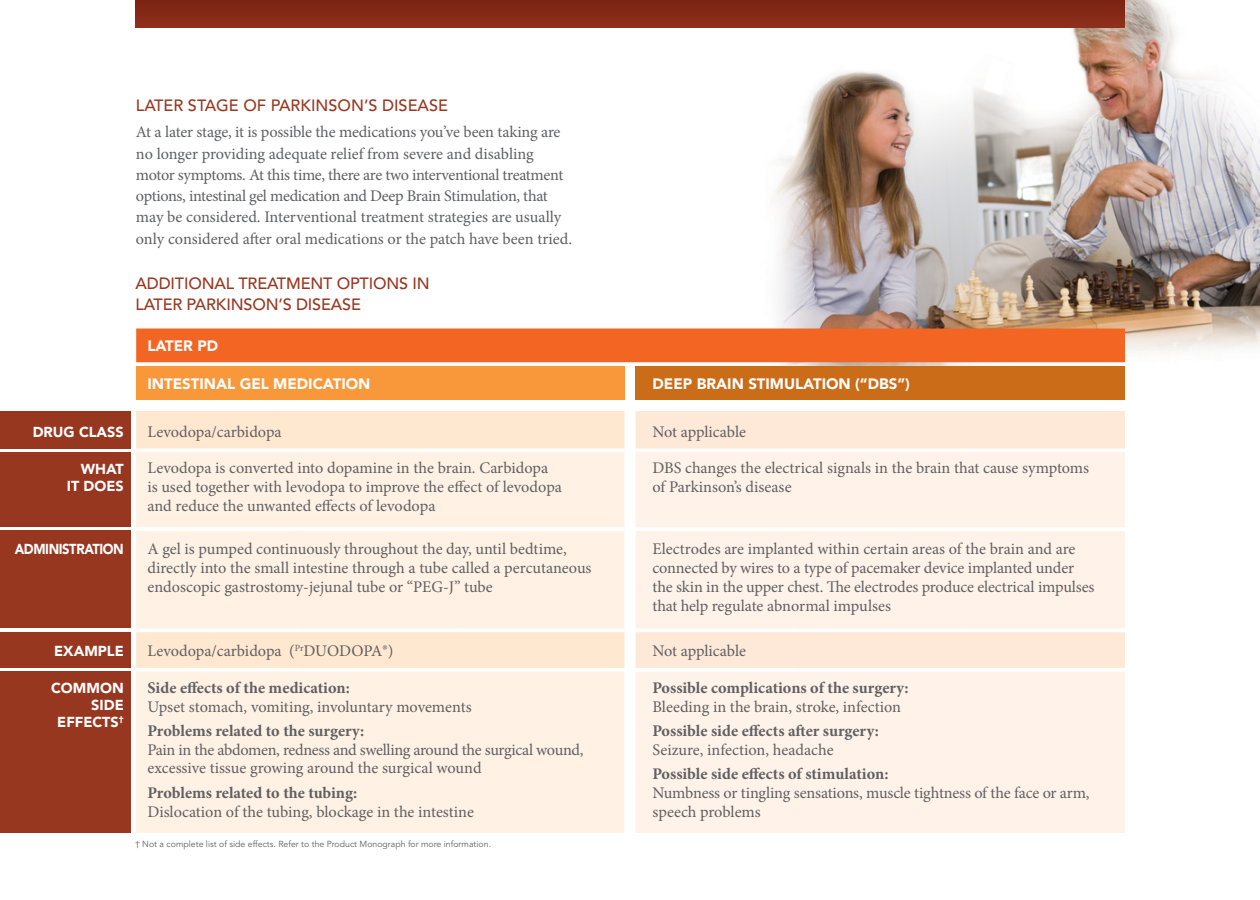
<style>
.page{position:relative;width:1260px;height:900px;background:#fff}
.page>*{position:absolute;margin:0;border:0;box-sizing:border-box;transform-origin:0 0}
.t1{font:16.25px/18.8px "Minion Pro";letter-spacing:-.005em;color:#5f6062}
.t2{font:700 16.25px "Minion Pro";color:#5f6062}
.t3{font:500 16.25px/21.2px "Avenir";letter-spacing:-.01em;color:#983720}
.t4{font:900 15px "Avenir";color:#fff}
.t5{font:900 14.38px/17.2px "Avenir";color:#fff;text-align:right}
.t6{font:900 14.38px "Avenir";letter-spacing:-.03em;color:#fff;scale:.9 1}
.t7{font:8.75px "Avenir";color:#5f6062}
</style>
<div class="page">
<img style="left:731px;top:0;width:529px;height:366px">
<div style="left:136px;top:328px;width:989px;height:34px;background:#f26522"></div>
<div style="left:136px;top:366px;width:488px;height:34px;background:#f8983a"></div>
<div style="left:636px;top:366px;width:489px;height:34px;background:#ca6c18"></div>
<div style="left:136px;top:411px;width:488px;height:37px;background:#ffe7d0"></div>
<div style="left:636px;top:411px;width:489px;height:37px;background:#fee8d8"></div>
<svg style="left:136px;top:452px;width:488px;height:381px;background:#fff0e2"></svg>
<svg style="left:636px;top:452px;width:489px;height:381px;background:#fef1e7"></svg>
<svg style="left:136px;top:448px;width:166px;height:1px"></svg>
<svg style="left:302px;top:448px;width:161px;height:2px"></svg>
<svg style="left:463px;top:448px;width:161px;height:1px"></svg>
<svg style="left:636px;top:448px;width:163px;height:1px"></svg>
<svg style="left:799px;top:448px;width:163px;height:1px"></svg>
<svg style="left:962px;top:448px;width:163px;height:1px"></svg>
<hr style="left:136px;top:527px;width:166px;height:4px;background:#fff">
<hr style="left:302px;top:527px;width:161px;height:4px;background:#fff">
<hr style="left:463px;top:527px;width:161px;height:4px;background:#fff">
<hr style="left:636px;top:527px;width:163px;height:4px;background:#fff">
<hr style="left:799px;top:527px;width:163px;height:4px;background:#fff">
<hr style="left:962px;top:527px;width:163px;height:4px;background:#fff">
<hr style="left:136px;top:629px;width:166px;height:3px;background:#fff">
<hr style="left:302px;top:629px;width:161px;height:3px;background:#fff">
<hr style="left:463px;top:629px;width:161px;height:3px;background:#fff">
<hr style="left:636px;top:629px;width:163px;height:3px;background:#fff">
<hr style="left:799px;top:629px;width:163px;height:3px;background:#fff">
<hr style="left:962px;top:629px;width:163px;height:3px;background:#fff">
<hr style="left:136px;top:668px;width:166px;height:4px;background:#fff">
<hr style="left:302px;top:668px;width:161px;height:4px;background:#fff">
<hr style="left:463px;top:668px;width:161px;height:4px;background:#fff">
<hr style="left:636px;top:668px;width:163px;height:4px;background:#fff">
<hr style="left:799px;top:668px;width:163px;height:4px;background:#fff">
<hr style="left:962px;top:668px;width:163px;height:4px;background:#fff">
<div style="left:0;top:411px;width:131px;height:38px;background:#983720"></div>
<div style="left:0;top:452px;width:131px;height:75px;background:#983720"></div>
<div style="left:0;top:531px;width:131px;height:97px;background:#983720"></div>
<div style="left:0;top:632px;width:131px;height:35px;background:#983720"></div>
<div style="left:0;top:671px;width:131px;height:161px;background:#983720"></div>
<div style="left:135px;top:0;width:990px;height:28px;background:#852917"></div>
<p class="t5" style="left:33px;top:423px;width:93px">DRUG CLASS</p>
<p class="t5" style="left:67px;top:460px;width:58px">WHAT<br>IT DOES</p>
<p class="t6" style="left:15px;top:541px;width:123px">ADMINISTRATION</p>
<p class="t5" style="left:54px;top:642px;width:71px">EXAMPLE</p>
<p class="t5" style="left:51px;top:679px;width:74px">COMMON<br>SIDE<br>EFFECTS<sup>†</sup></p>
<p class="t3" style="left:136px;top:95px;width:314px">LATER STAGE OF PARKINSON’S DISEASE</p>
<p class="t1" style="left:136px;top:122px;width:438px;line-height:21.2px">At a later stage, it is possible the medications you’ve been taking are no longer providing adequate relief from severe and disabling motor symptoms. At this time, there are two interventional treatment options, intestinal gel medication and Deep Brain Stimulation, that may be considered. Interventional treatment strategies are usually only considered after oral medications or the patch have been tried.</p>
<p class="t3" style="left:136px;top:273px;width:296px">ADDITIONAL TREATMENT OPTIONS IN<br>LATER PARKINSON’S DISEASE</p>
<p class="t4" style="left:147px;top:337px;width:72px">LATER PD</p>
<p class="t4" style="left:147px;top:374px;width:225px">INTESTINAL GEL MEDICATION</p>
<p class="t4" style="left:652px;top:374px;width:259px">DEEP BRAIN STIMULATION (“DBS”)</p>
<p class="t1" style="left:147px;top:422px;width:136px">Levodopa/carbidopa</p>
<p class="t1" style="left:652px;top:422px;width:95px">Not applicable</p>
<p class="t1" style="left:147px;top:459px;width:416px">Levodopa is converted into dopamine in the brain. Carbidopa is used together with levodopa to improve the effect of levodopa and reduce the unwanted effects of levodopa</p>
<p class="t1" style="left:652px;top:459px;width:438px">DBS changes the electrical signals in the brain that cause symptoms of Parkinson’s disease</p>
<p class="t1" style="left:147px;top:540px;width:446px">A gel is pumped continuously throughout the day, until bedtime, directly into the small intestine through a tube called a percutaneous endoscopic gastrostomy-jejunal tube or “PEG-J” tube</p>
<p class="t1" style="left:652px;top:540px;width:443px">Electrodes are implanted within certain areas of the brain and are connected by wires to a type of pacemaker device implanted under the skin in the upper chest. The electrodes produce electrical impulses that help regulate abnormal impulses</p>
<p class="t1" style="left:147px;top:641px;width:247px">Levodopa/carbidopa (<sup>Pr</sup>DUODOPA®)</p>
<p class="t1" style="left:653px;top:641px;width:95px">Not applicable</p>
<p class="t2" style="left:147px;top:676px;width:204px">Side effects of the medication:</p>
<p class="t1" style="left:147px;top:697px;width:326px">Upset stomach, vomiting, involuntary movements</p>
<p class="t2" style="left:147px;top:719px;width:219px">Problems related to the surgery:</p>
<p class="t1" style="left:147px;top:740px;width:437px">Pain in the abdomen, redness and swelling around the surgical wound, excessive tissue growing around the surgical wound</p>
<p class="t2" style="left:147px;top:781px;width:211px">Problems related to the tubing:</p>
<p class="t1" style="left:147px;top:802px;width:328px">Dislocation of the tubing, blockage in the intestine</p>
<p class="t2" style="left:653px;top:676px;width:258px">Possible complications of the surgery:</p>
<p class="t1" style="left:653px;top:697px;width:250px">Bleeding in the brain, stroke, infection</p>
<p class="t2" style="left:653px;top:719px;width:228px">Possible side effects after surgery:</p>
<p class="t1" style="left:653px;top:740px;width:183px">Seizure, infection, headache</p>
<p class="t2" style="left:653px;top:762px;width:237px">Possible side effects of stimulation:</p>
<p class="t1" style="left:653px;top:783px;width:439px">Numbness or tingling sensations, muscle tightness of the face or arm, speech problems</p>
<p class="t7" style="left:135px;top:839px;width:358px">† Not a complete list of side effects. Refer to the Product Monograph for more information.</p>
</div>
